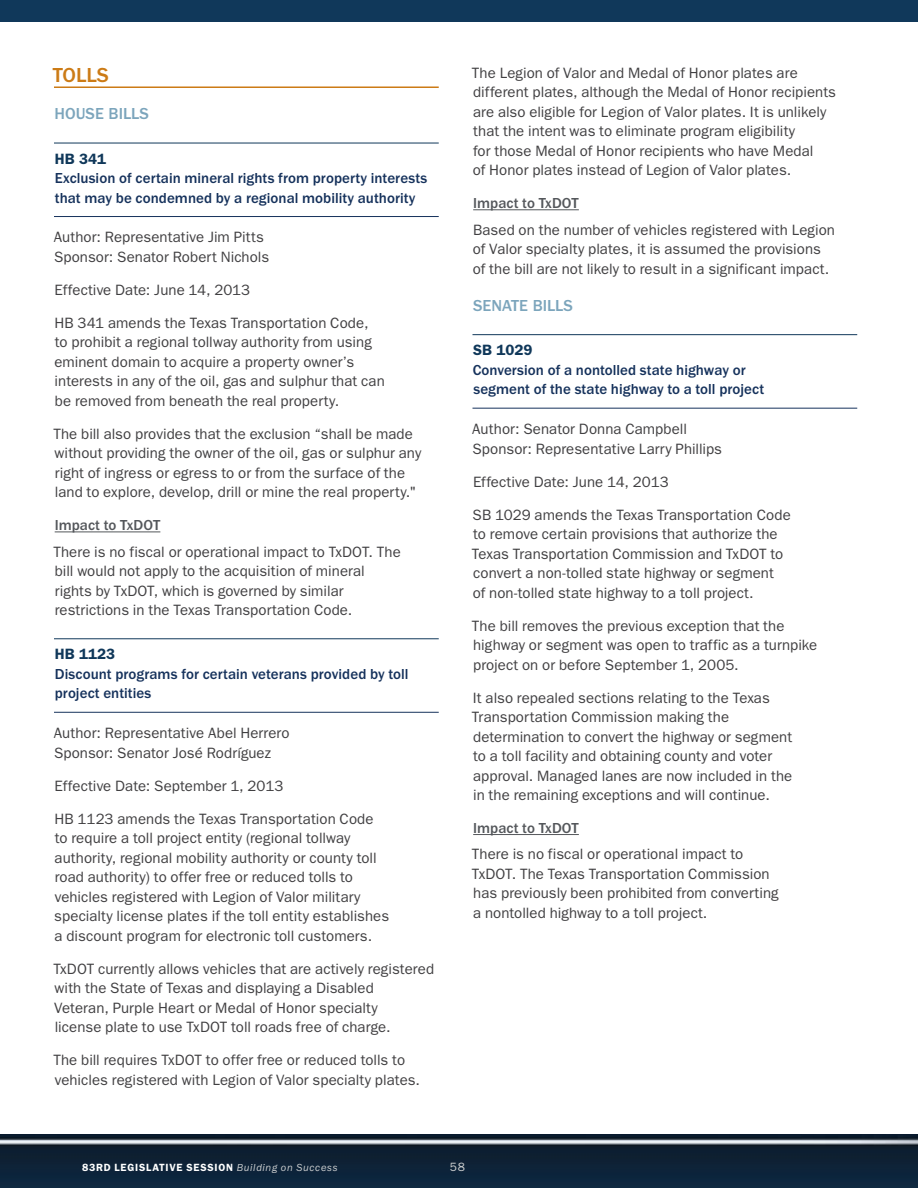
<style>
.page{position:relative;width:918px;height:1188px;background:#fff}
.page>*{position:absolute;margin:0;border:0;box-sizing:border-box;transform-origin:0 0}
.t1{font:500 21px "ITC Franklin Gothic Std";color:#cc7b16}
.t2{font:500 16.5px "ITC Franklin Gothic Std";color:#7ca5bc}
.t3{font:15px/19.5px "ITC Franklin Gothic Std";letter-spacing:.005em;color:#414042}
.t4{font:500 15px/19.5px "ITC Franklin Gothic Std";color:#16325c}
.t5{font:500 15px "ITC Franklin Gothic Std";color:#54575b}
.t6{font:600 15px "ITC Franklin Gothic Std";color:#10385a}
.t7{font:12px "ITC Franklin Gothic Std";color:#cfd1d2}
.t8{font:600 10.5px "ITC Franklin Gothic Std";letter-spacing:.07em;color:#fff}
.s1{font-weight:400;font-style:italic;color:#cfd1d2}
</style>
<div class="page">
<div style="left:0;top:0;width:918px;height:22px;background:#10385a"></div>
<img style="left:0;top:1134px;width:918px;height:54px">
<hr style="left:54px;top:86px;width:385px;height:2px;background:#cc7b16">
<hr style="left:54px;top:143px;width:385px;height:1px;background:#10385a">
<hr style="left:54px;top:216px;width:385px;height:1px;background:#16325c">
<hr style="left:55px;top:532px;width:105px;height:1px;background:#54575b">
<hr style="left:54px;top:638px;width:385px;height:1px;background:#10385a">
<hr style="left:54px;top:712px;width:385px;height:1px;background:#16325c">
<hr style="left:473px;top:209px;width:106px;height:1px;background:#54575b">
<hr style="left:472px;top:334px;width:385px;height:1px;background:#10385a">
<hr style="left:472px;top:408px;width:385px;height:1px;background:#16325c">
<hr style="left:473px;top:834px;width:106px;height:1px;background:#54575b">
<h1 class="t1" style="left:53px;top:63px;width:58px">Tolls</h1>
<p class="t2" style="left:55px;top:105px;width:96px">House Bills</p>
<p class="t6" style="left:55px;top:150px;width:53px">HB 341</p>
<p class="t4" style="left:55px;top:169px;width:374px">Exclusion of certain mineral rights from property interests that may be condemned by a regional mobility authority</p>
<p class="t3" style="left:54px;top:228px;width:217px">Author: Representative Jim Pitts<br>Sponsor: Senator Robert Nichols</p>
<p class="t3" style="left:55px;top:280px;width:197px">Effective Date: June 14, 2013</p>
<p class="t3" style="left:54px;top:313px;width:332px">HB 341 amends the Texas Transportation Code, to prohibit a regional tollway authority from using eminent domain to acquire a property owner’s interests in any of the oil, gas and sulphur that can be removed from beneath the real property.</p>
<p class="t3" style="left:53px;top:424px;width:369px">The bill also provides that the exclusion “shall be made without providing the owner of the oil, gas or sulphur any right of ingress or egress to or from the surface of the land to explore, develop, drill or mine the real property."</p>
<p class="t5" style="left:55px;top:517px;width:89px">Impact to TxDOT</p>
<p class="t3" style="left:53px;top:542px;width:349px">There is no fiscal or operational impact to TxDOT. The bill would not apply to the acquisition of mineral rights by TxDOT, which is governed by similar restrictions in the Texas Transportation Code.</p>
<p class="t6" style="left:55px;top:645px;width:62px">HB 1123</p>
<p class="t4" style="left:55px;top:664px;width:355px">Discount programs for certain veterans provided by toll project entities</p>
<p class="t3" style="left:54px;top:723px;width:237px">Author: Representative Abel Herrero<br>Sponsor: Senator José Rodríguez</p>
<p class="t3" style="left:55px;top:776px;width:230px">Effective Date: September 1, 2013</p>
<p class="t3" style="left:54px;top:809px;width:336px">HB 1123 amends the Texas Transportation Code to require a toll project entity (regional tollway authority, regional mobility authority or county toll road authority) to offer free or reduced tolls to vehicles registered with Legion of Valor military specialty license plates if the toll entity establishes a discount program for electronic toll customers.</p>
<p class="t3" style="left:53px;top:959px;width:382px">TxDOT currently allows vehicles that are actively registered with the State of Texas and displaying a Disabled<br>Veteran, Purple Heart or Medal of Honor specialty<br>license plate to use TxDOT toll roads free of charge.</p>
<p class="t3" style="left:53px;top:1050px;width:368px">The bill requires TxDOT to offer free or reduced tolls to vehicles registered with Legion of Valor specialty plates.</p>
<p class="t3" style="left:472px;top:63px;width:366px">The Legion of Valor and Medal of Honor plates are different plates, although the Medal of Honor recipients are also eligible for Legion of Valor plates. It is unlikely that the intent was to eliminate program eligibility<br>for those Medal of Honor recipients who have Medal<br>of Honor plates instead of Legion of Valor plates.</p>
<p class="t5" style="left:473px;top:195px;width:89px">Impact to TxDOT</p>
<p class="t3" style="left:473px;top:220px;width:364px">Based on the number of vehicles registered with Legion of Valor specialty plates, it is assumed the provisions of the bill are not likely to result in a significant impact.</p>
<p class="t2" style="left:473px;top:296px;width:101px">Senate Bills</p>
<p class="t6" style="left:473px;top:341px;width:61px">SB 1029</p>
<p class="t4" style="left:473px;top:360px;width:293px">Conversion of a nontolled state highway or segment of the state highway to a toll project</p>
<p class="t3" style="left:472px;top:419px;width:251px">Author: Senator Donna Campbell<br>Sponsor: Representative Larry Phillips</p>
<p class="t3" style="left:473px;top:472px;width:197px">Effective Date: June 14, 2013</p>
<p class="t3" style="left:472px;top:505px;width:320px">SB 1029 amends the Texas Transportation Code to remove certain provisions that authorize the Texas Transportation Commission and TxDOT to convert a non-tolled state highway or segment<br>of non-tolled state highway to a toll project.</p>
<p class="t3" style="left:472px;top:616px;width:347px">The bill removes the previous exception that the highway or segment was open to traffic as a turnpike project on or before September 1, 2005.</p>
<p class="t3" style="left:472px;top:688px;width:322px">It also repealed sections relating to the Texas Transportation Commission making the determination to convert the highway or segment to a toll facility and obtaining county and voter approval. Managed lanes are now included in the in the remaining exceptions and will continue.</p>
<p class="t5" style="left:473px;top:820px;width:89px">Impact to TxDOT</p>
<p class="t3" style="left:472px;top:845px;width:308px">There is no fiscal or operational impact to TxDOT. The Texas Transportation Commission has previously been prohibited from converting a nontolled highway to a toll project.</p>
<p class="t8" style="left:82px;top:1162px;width:257px">83RD LEGISLATIVE SESSION <span class="s1">Building on Success</span></p>
<p class="t7" style="left:450px;top:1160px;width:17px">58</p>
</div>
